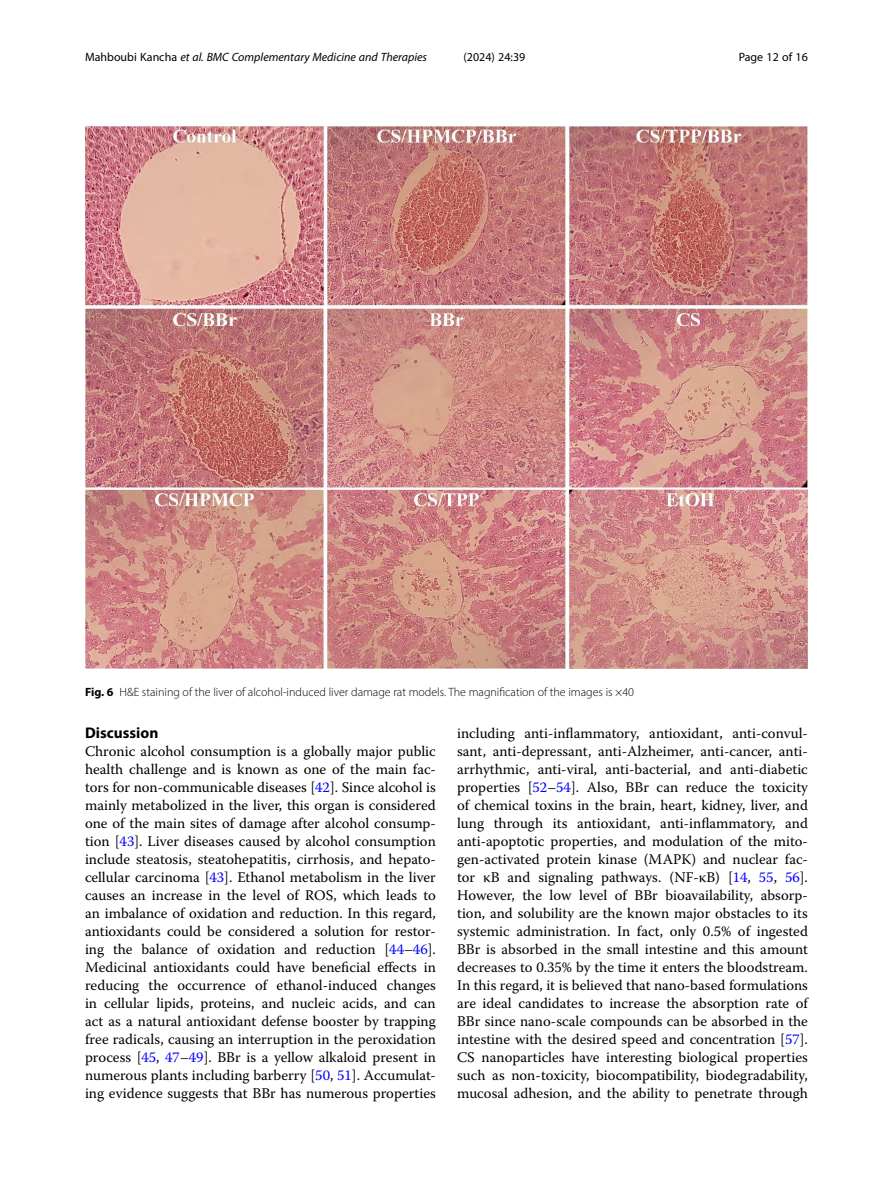
<style>
.page{position:relative;width:893px;height:1191px;background:#fff}
.page>*{position:absolute;margin:0;border:0;box-sizing:border-box;transform-origin:0 0}
.Head_1{font:700 15.45px "Myriad Pro";color:#000}
.Body_Text{font:14.7px/18px "Warnock Pro";color:#000;text-align:justify}
.Figure_Caption{font:300 12px "Myriad Pro";color:#000}
.t1{font:italic 12px "Myriad Pro";color:#000}
.t2{font:12px "Myriad Pro";color:#000}
.s1{font-style:normal}
.s2{font-weight:700}
.s3{color:#00f}
</style>
<div class="page">
<img style="left:85px;top:126px;width:723px;height:543px">
<p class="t1" style="left:85px;top:50px;width:343px"><span class="s1">Mahboubi Kancha</span> et al. BMC Complementary Medicine and Therapies</p>
<p class="t2" style="left:463px;top:50px;width:63px">(2024) 24:39</p>
<p class="t2" style="left:739px;top:50px;width:71px">Page 12 of 16</p>
<p class="Figure_Caption" style="left:85px;top:684px;width:551px"><span class="s2">Fig. 6</span> H&amp;E staining of the liver of alcohol-induced liver damage rat models. The magnification of the images is ×40</p>
<p class="Head_1" style="left:85px;top:723px;width:75px">Discussion</p>
<p class="Body_Text" style="left:85px;top:742px;width:352px">Chronic alcohol consumption is a globally major public health challenge and is known as one of the main fac&shy;tors for non-communicable diseases [<span class="s3">42</span>]. Since alcohol is mainly metabolized in the liver, this organ is considered one of the main sites of damage after alcohol consump&shy;tion [<span class="s3">43</span>]. Liver diseases caused by alcohol consumption include steatosis, steatohepatitis, cirrhosis, and hepato&shy;cellular carcinoma [<span class="s3">43</span>]. Ethanol metabolism in the liver causes an increase in the level of ROS, which leads to an imbalance of oxidation and reduction. In this regard, antioxidants could be considered a solution for restor&shy;ing the balance of oxidation and reduction [<span class="s3">44</span>–<span class="s3">46</span>].<br>Medicinal antioxidants could have beneficial effects in reducing the occurrence of ethanol-induced changes in cellular lipids, proteins, and nucleic acids, and can act as a natural antioxidant defense booster by trapping free radicals, causing an interruption in the peroxidation process [<span class="s3">45</span>, <span class="s3">47</span>–<span class="s3">49</span>]. BBr is a yellow alkaloid present in numerous plants including barberry [<span class="s3">50</span>, <span class="s3">51</span>]. Accumulat&shy;ing evidence suggests that BBr has numerous properties</p>
<p class="Body_Text" style="left:457px;top:724px;width:352px">including anti-inflammatory, antioxidant, anti-convul&shy;sant, anti-depressant, anti-Alzheimer, anti-cancer, anti&shy;arrhythmic, anti-viral, anti-bacterial, and anti-diabetic properties [<span class="s3">52</span>–<span class="s3">54</span>]. Also, BBr can reduce the toxicity of chemical toxins in the brain, heart, kidney, liver, and lung through its antioxidant, anti-inflammatory, and anti-apoptotic properties, and modulation of the mito&shy;gen-activated protein kinase (MAPK) and nuclear fac&shy;tor κB and signaling pathways. (NF-κB) [<span class="s3">14</span>, <span class="s3">55</span>, <span class="s3">56</span>].<br>However, the low level of BBr bioavailability, absorp&shy;tion, and solubility are the known major obstacles to its systemic administration. In fact, only 0.5% of ingested BBr is absorbed in the small intestine and this amount decreases to 0.35% by the time it enters the bloodstream.<br>In this regard, it is believed that nano-based formulations are ideal candidates to increase the absorption rate of BBr since nano-scale compounds can be absorbed in the intestine with the desired speed and concentration [<span class="s3">57</span>].<br>CS nanoparticles have interesting biological properties such as non-toxicity, biocompatibility, biodegradability, mucosal adhesion, and the ability to penetrate through</p>
</div>
